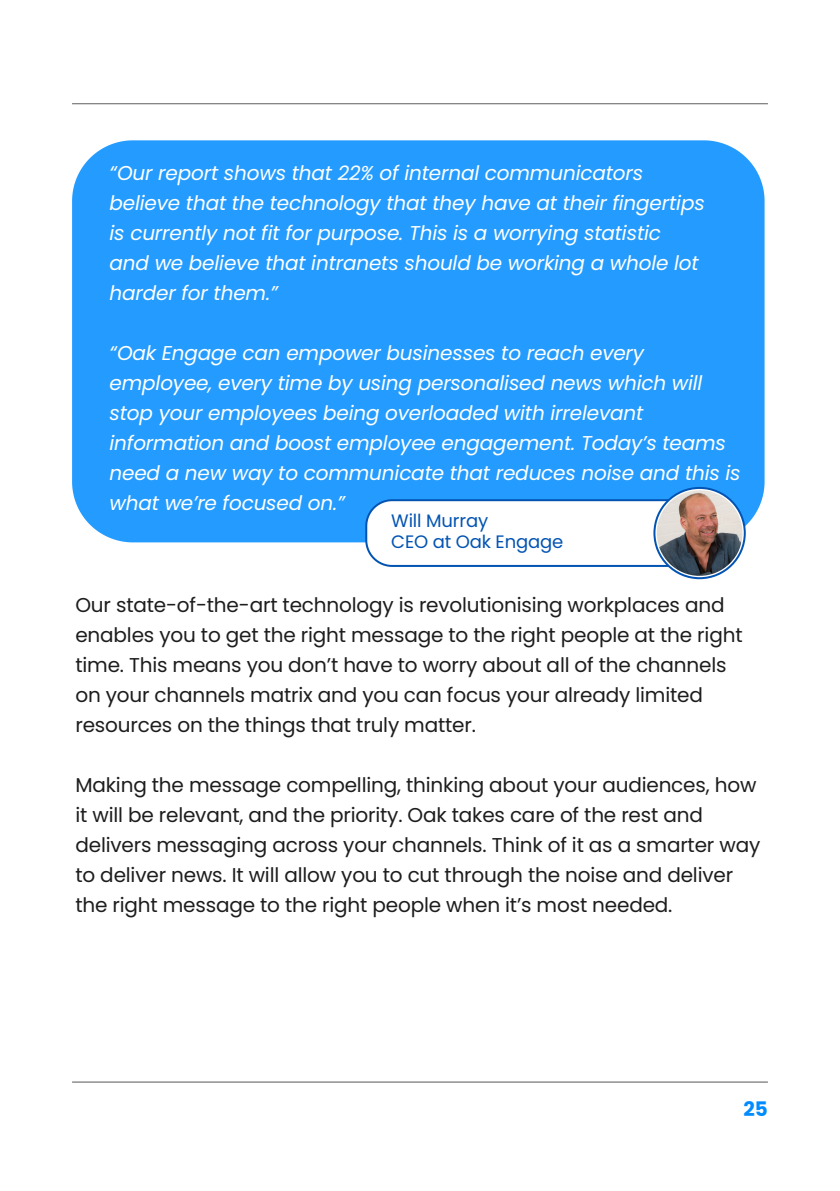
<style>
.page{position:relative;width:840px;height:1191px;background:#fff}
.page>*{position:absolute;margin:0;border:0;box-sizing:border-box;transform-origin:0 0}
.t1{font:20px/30px "Poppins";letter-spacing:-.01em;color:#1d1d1d}
.t2{font:italic 20px/30px "Poppins";letter-spacing:-.01em;color:#fff}
.t3{font:700 20px "Poppins";color:#008cff}
.t4{font:18px/21.6px "Poppins";letter-spacing:-.01em;color:#0354b2}
</style>
<div class="page">
<hr style="left:72px;top:1081px;width:695px;height:1px;background:#565655">
<hr style="left:72px;top:103px;width:695px;height:1px;background:#5f5f5e">
<div style="left:72px;top:140px;width:692px;height:402px;background:#249cff"></div>
<svg style="left:364px;top:498px;width:367px;height:70px"></svg>
<svg style="left:654px;top:488px;width:90px;height:90px"></svg>
<div style="left:653px;top:487px;width:92px;height:92px;border:2px solid #0354b2;border-radius:50%"></div>
<img style="left:656px;top:490px;width:86px;height:86px;border-radius:43px">
<p class="t2" style="left:109px;top:158px;width:596px">“Our report shows that 22% of internal communicators believe that the technology that they have at their fingertips is currently not fit for purpose. This is a worrying statistic and we believe that intranets should be working a whole lot harder for them.”</p>
<p class="t2" style="left:109px;top:338px;width:632px">“Oak Engage can empower businesses to reach every employee, every time by using personalised news which will stop your employees being overloaded with irrelevant information and boost employee engagement. Today’s teams need a new way to communicate that reduces noise and this is what we’re focused on.”</p>
<p class="t4" style="left:391px;top:510px;width:173px">Will Murray<br>CEO at Oak Engage</p>
<p class="t1" style="left:75px;top:590px;width:668px">Our state-of-the-art technology is revolutionising workplaces and enables you to get the right message to the right people at the right time. This means you don’t have to worry about all of the channels on your channels matrix and you can focus your already limited resources on the things that truly matter.</p>
<p class="t1" style="left:75px;top:770px;width:686px">Making the message compelling, thinking about your audiences, how it will be relevant, and the priority. Oak takes care of the rest and delivers messaging across your channels. Think of it as a smarter way to deliver news. It will allow you to cut through the noise and deliver the right message to the right people when it’s most needed.</p>
<p class="t3" style="left:743px;top:1097px;width:26px">25</p>
</div>
